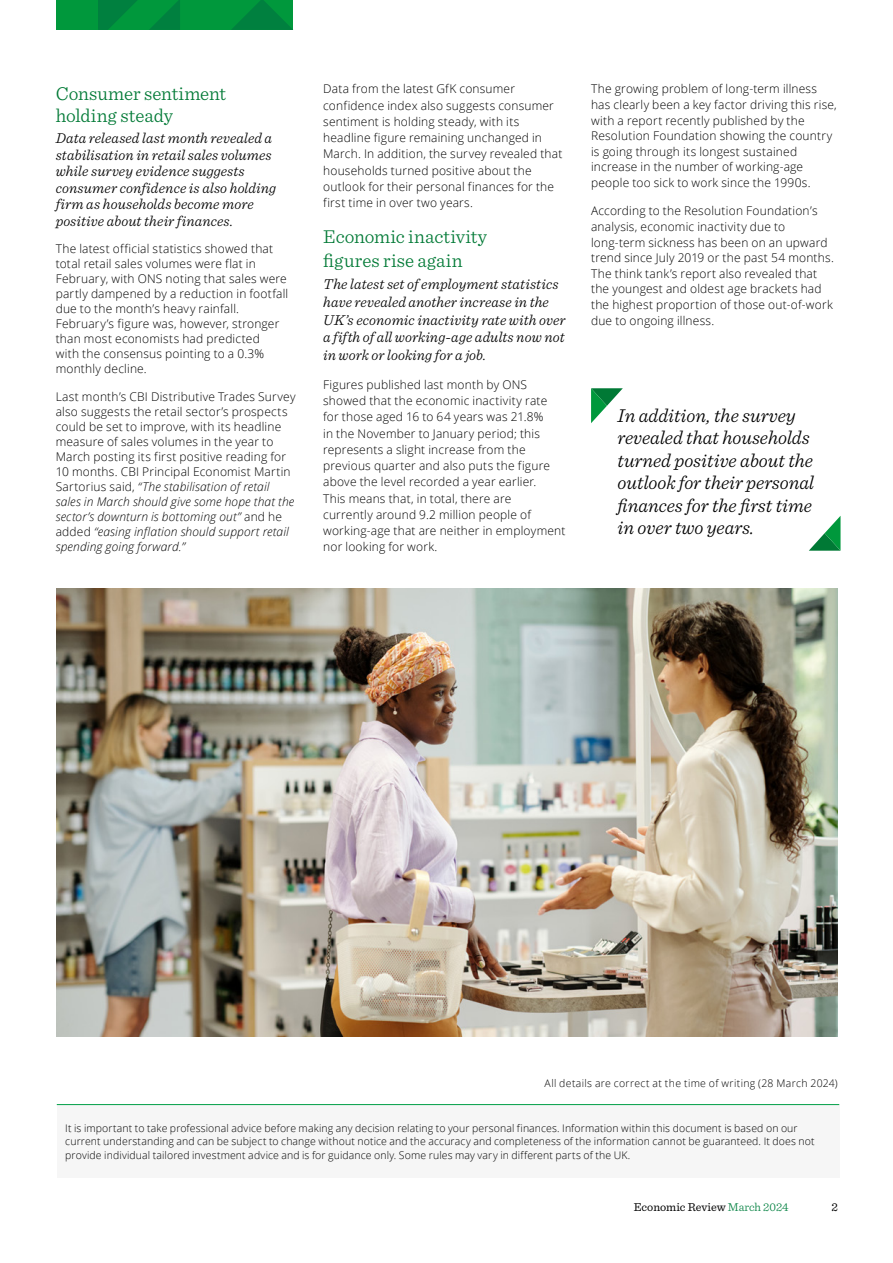
<style>
.page{position:relative;width:893px;height:1263px;background:#fff}
.page>*{position:absolute;margin:0;border:0;box-sizing:border-box;transform-origin:0 0}
.t1{font:italic 300 19.5px/22.5px "Sentinel";color:#000}
.t2{font:300 19.5px/22.5px "Sentinel";color:#007935}
.t3{font:italic 300 15px/16.5px "Sentinel";letter-spacing:.005em;color:#000}
.t4{font:300 12px/15px "Open Sans";letter-spacing:.015em;color:#000}
.t5{font:12px "Sentinel";color:#000}
.t6{font:300 10.5px/13.5px "Open Sans";letter-spacing:.01em;color:#000}
.t7{font:300 10.5px "Open Sans";letter-spacing:.03em;color:#000}
.s1{font-style:italic}
.s2{font-weight:300;color:#00803f}
</style>
<div class="page">
<div style="left:57px;top:0;width:236px;height:30px;background:#00983c"></div>
<svg style="left:149px;top:0;width:31px;height:30px"></svg>
<svg style="left:231px;top:0;width:62px;height:30px"></svg>
<svg style="left:98px;top:0;width:39px;height:30px"></svg>
<div style="left:57px;top:1104px;width:782px;height:74px;background:#f6f6f6"></div>
<hr style="left:57px;top:1104px;width:782px;height:1px;background:#009f46">
<img style="left:57px;top:589px;width:781px;height:448px">
<svg style="left:591px;top:388px;width:32px;height:35px"></svg>
<svg style="left:809px;top:516px;width:31px;height:35px"></svg>
<h1 class="t2" style="left:56px;top:81px;width:172px">Consumer sentiment holding steady</h1>
<p class="t3" style="left:56px;top:129px;width:222px">Data released last month revealed a stabilisation in retail sales volumes while survey evidence suggests consumer confidence is also holding firm as households become more positive about their finances.</p>
<p class="t4" style="left:56px;top:241px;width:234px">The latest official statistics showed that total retail sales volumes were flat in February, with ONS noting that sales were partly dampened by a reduction in footfall due to the month’s heavy rainfall.<br>February’s figure was, however, stronger than most economists had predicted<br>with the consensus pointing to a 0.3% monthly decline.</p>
<p class="t4" style="left:56px;top:389px;width:241px">Last month’s CBI Distributive Trades Survey also suggests the retail sector’s prospects could be set to improve, with its headline measure of sales volumes in the year to March posting its first positive reading for 10 months. CBI Principal Economist Martin Sartorius said, <span class="s1">“The stabilisation of retail sales in March should give some hope that the sector’s downturn is bottoming out”</span> and he added <span class="s1">“easing inflation should support retail spending going forward.”</span></p>
<p class="t4" style="left:323px;top:81px;width:241px;line-height:16.2px">Data from the latest GfK consumer confidence index also suggests consumer sentiment is holding steady, with its headline figure remaining unchanged in March. In addition, the survey revealed that households turned positive about the outlook for their personal finances for the first time in over two years.</p>
<h1 class="t2" style="left:323px;top:224px;width:166px;line-height:23.7px">Economic inactivity figures rise again</h1>
<p class="t3" style="left:323px;top:274px;width:244px;line-height:17.7px">The latest set of employment statistics have revealed another increase in the UK’s economic inactivity rate with over a fifth of all working-age adults now not in work or looking for a job.</p>
<p class="t4" style="left:323px;top:376px;width:244px;line-height:16.2px">Figures published last month by ONS showed that the economic inactivity rate for those aged 16 to 64 years was 21.8%<br>in the November to January period; this represents a slight increase from the previous quarter and also puts the figure above the level recorded a year earlier.<br>This means that, in total, there are<br>currently around 9.2 million people of working-age that are neither in employment nor looking for work.</p>
<p class="t4" style="left:591px;top:81px;width:247px;line-height:15.6px">The growing problem of long-term illness has clearly been a key factor driving this rise, with a report recently published by the Resolution Foundation showing the country is going through its longest sustained increase in the number of working-age people too sick to work since the 1990s.</p>
<p class="t4" style="left:591px;top:203px;width:244px;line-height:15.6px">According to the Resolution Foundation’s analysis, economic inactivity due to long-term sickness has been on an upward trend since July 2019 or the past 54 months.<br>The think tank’s report also revealed that the youngest and oldest age brackets had the highest proportion of those out-of-work due to ongoing illness.</p>
<h1 class="t1" style="left:618px;top:403px;width:198px">In addition, the survey revealed that households turned positive about the outlook for their personal finances for the first time in over two years.</h1>
<p class="t7" style="left:544px;top:1076px;width:295px">All details are correct at the time of writing (28 March 2024)</p>
<p class="t6" style="left:65px;top:1121px;width:751px">It is important to take professional advice before making any decision relating to your personal finances. Information within this document is based on our current understanding and can be subject to change without notice and the accuracy and completeness of the information cannot be guaranteed. It does not provide individual tailored investment advice and is for guidance only. Some rules may vary in different parts of the UK.</p>
<p class="t5" style="left:634px;top:1198px;width:157px">Economic Review <span class="s2">March 2024</span></p>
<p class="t5" style="left:831px;top:1198px;width:8px">2</p>
</div>
